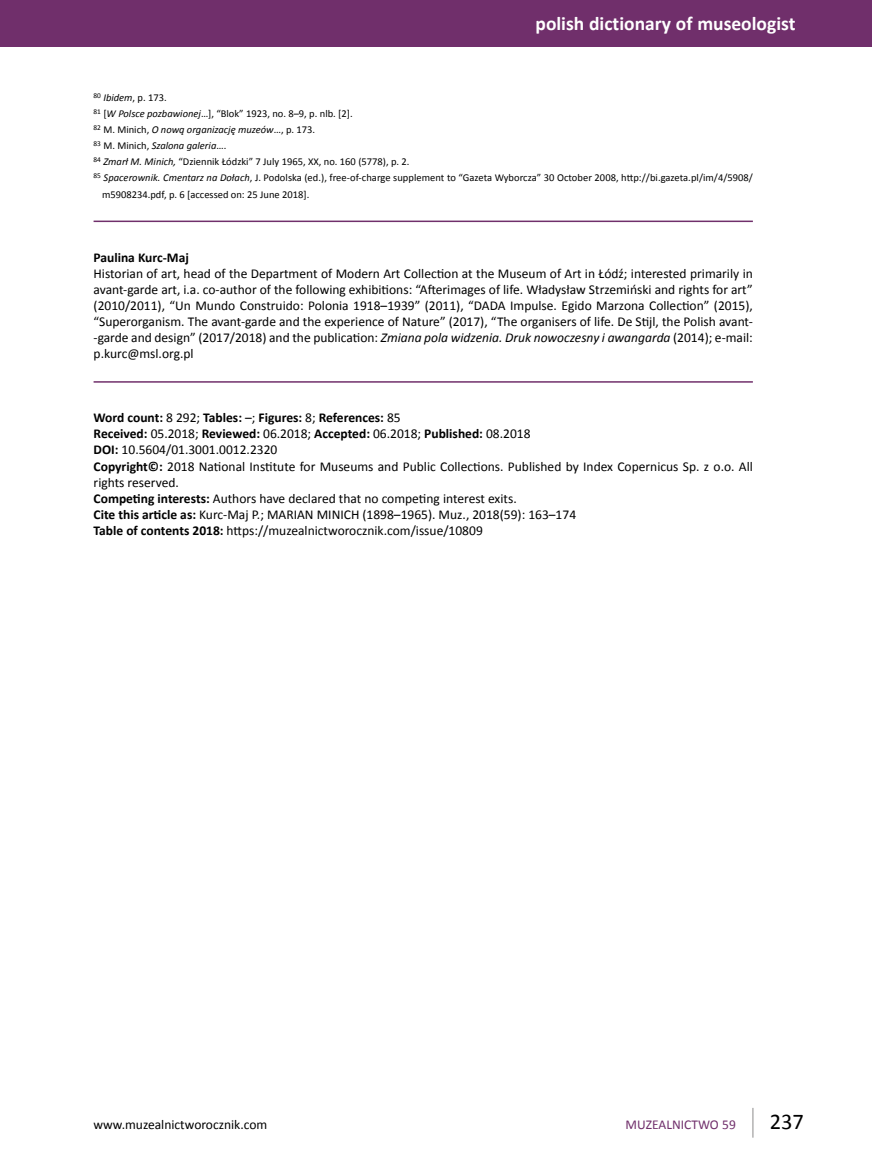
<style>
.page{position:relative;width:872px;height:1170px;background:#fff}
.page>*{position:absolute;margin:0;border:0;box-sizing:border-box;transform-origin:0 0}
.t1{font:22.5px "Calibri";color:#000}
.t2{font:700 19.5px "Calibri";color:#fff}
.t3{font:13.5px/16px "Calibri";color:#000;text-align:justify}
.t4{font:700 13.5px "Calibri";color:#000}
.t5{font:13.5px "Calibri";color:#702f6b}
.t6{font:10.5px "Calibri";color:#000}
.t7{font:italic 10.5px "Calibri";color:#000}
.s1{font-style:italic}
.s2{font-style:normal}
.s3{font-weight:700}
</style>
<div class="page">
<hr style="left:752px;top:1107px;width:1px;height:30px;background:#b3b2b2">
<div style="left:0;top:0;width:872px;height:47px;background:#702f6b"></div>
<hr style="left:94px;top:220px;width:659px;height:2px;background:#702f6b">
<hr style="left:94px;top:381px;width:659px;height:1px;background:#702f6b">
<h2 class="t2" style="left:535px;top:11px;width:261px">polish dictionary of museologist</h2>
<p class="t6" style="left:94px;top:91px;width:75px"><sup>80</sup> <span class="s1">Ibidem</span>, p. 173.</p>
<p class="t6" style="left:94px;top:107px;width:261px"><sup>81</sup> [<span class="s1">W Polsce pozbawionej</span>…], “Blok” 1923, no. 8–9, p. nlb. [2].</p>
<p class="t7" style="left:94px;top:123px;width:223px"><sup>82</sup> <span class="s2">M. Minich,</span> O nową organizację muzeów<span class="s2">…, p. 173.</span></p>
<p class="t7" style="left:94px;top:139px;width:134px"><sup>83</sup> <span class="s2">M. Minich,</span> Szalona galeria<span class="s2">….</span></p>
<p class="t6" style="left:94px;top:155px;width:317px"><sup>84</sup> <span class="s1">Zmarł M. Minich,</span> “Dziennik Łódzki” 7 July 1965, XX, no. 160 (5778), p. 2.</p>
<p class="t6" style="left:94px;top:171px;width:661px"><sup>85</sup> <span class="s1">Spacerownik. Cmentarz na Dołach</span>, J. Podolska (ed.), free-of-charge supplement to “Gazeta Wyborcza” 30 October 2008, http://bi.gazeta.pl/im/4/5908/</p>
<p class="t6" style="left:102px;top:187px;width:209px">m5908234.pdf, p. 6 [accessed on: 25 June 2018].</p>
<p class="t4" style="left:94px;top:248px;width:97px">Paulina Kurc-Maj</p>
<p class="t3" style="left:94px;top:265px;width:661px">Historian of art, head of the Department of Modern Art Collection at the Museum of Art in Łódź; interested primarily in avant-garde art, i.a. co-author of the following exhibitions: “Afterimages of life. Władysław Strzemiński and rights for art” (2010/2011), “Un Mundo Construido: Polonia 1918–1939” (2011), “DADA Impulse. Egido Marzona Collection” (2015), “Superorganism. The avant-garde and the experience of Nature” (2017), “The organisers of life. De Stijl, the Polish avant--garde and design” (2017/2018) and the publication: <span class="s1">Zmiana pola widzenia. Druk nowoczesny i awangarda</span> (2014); e-mail: p.kurc@msl.org.pl</p>
<p class="t3" style="left:94px;top:410px;width:661px;text-align:left"><span class="s3">Word count:</span> 8 292; <span class="s3">Tables:</span> –; <span class="s3">Figures:</span> 8; <span class="s3">References:</span> 85<br><span class="s3">Received:</span> 05.2018; <span class="s3">Reviewed:</span> 06.2018; <span class="s3">Accepted:</span> 06.2018; <span class="s3">Published:</span> 08.2018<br><span class="s3">DOI:</span> 10.5604/01.3001.0012.2320<br><span class="s3">Copyright©:</span> 2018 National Institute for Museums and Public Collections. Published by Index Copernicus Sp. z o.o. All rights reserved.<br><span class="s3">Competing interests:</span> Authors have declared that no competing interest exits.<br><span class="s3">Cite this article as:</span> Kurc-Maj P.; MARIAN MINICH (1898–1965). Muz., 2018(59): 163–174<br><span class="s3">Table of contents 2018:</span> https://muzealnictworocznik.com/issue/10809</p>
<p class="t3" style="left:94px;top:1116px;width:175px">www.muzealnictworocznik.com</p>
<p class="t5" style="left:625px;top:1115px;width:112px">MUZEALNICTWO 59</p>
<h1 class="t1" style="left:770px;top:1107px;width:36px">237</h1>
</div>
